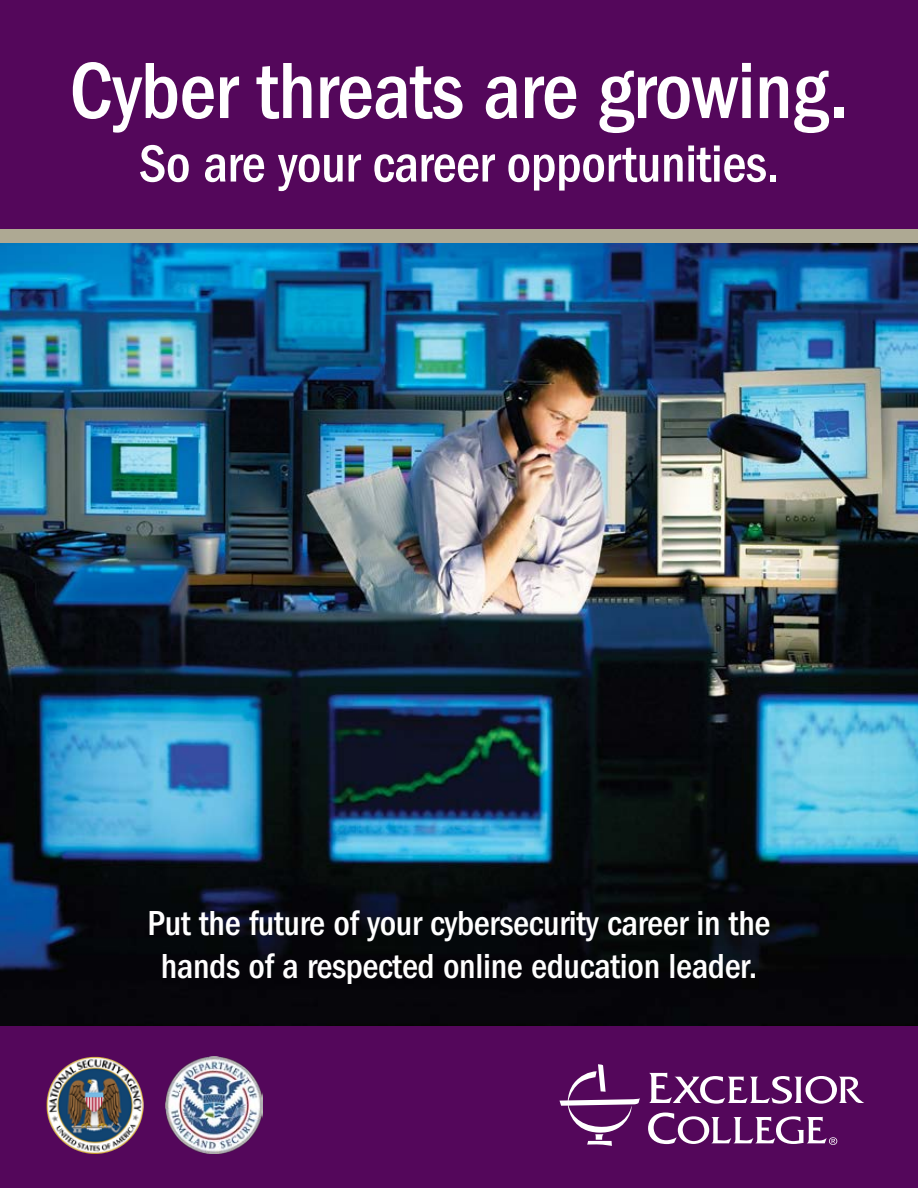
<style>
.page{position:relative;width:918px;height:1188px;background:#fff}
.page>*{position:absolute;margin:0;border:0;box-sizing:border-box;transform-origin:0 0}
.t1{font:500 condensed 82.5px "ITC Franklin Gothic Std";letter-spacing:-.01em;color:#fff}
.t2{font:500 condensed 54px "ITC Franklin Gothic Std";letter-spacing:-.01em;color:#fff}
.t3{font:500 condensed 36px/43.2px "ITC Franklin Gothic Std";letter-spacing:-.01em;color:#fff;text-align:center}
</style>
<div class="page">
<div style="left:0;top:998px;width:918px;height:190px;background:#54075b"></div>
<img style="left:46px;top:1057px;width:98px;height:97px;border-radius:49px">
<img style="left:165px;top:1057px;width:97px;height:97px">
<img style="left:0;top:243px;width:918px;height:783px">
<div style="left:0;top:0;width:918px;height:243px;background:#54075b"></div>
<div style="left:0;top:230px;width:918px;height:13px;background:#aea993"></div>
<svg style="left:559px;top:1064px;width:81px;height:82px"></svg>
<svg style="left:649px;top:1073px;width:215px;height:31px"></svg>
<svg style="left:648px;top:1113px;width:189px;height:32px"></svg>
<h1 class="t1" style="left:69px;top:44px;width:781px">Cyber threats are growing.</h1>
<h2 class="t2" style="left:139px;top:133px;width:642px">So are your career opportunities.</h2>
<p class="t3" style="left:147px;top:901px;width:625px">Put the future of your cybersecurity career in the hands of a respected online education leader.</p>
</div>
